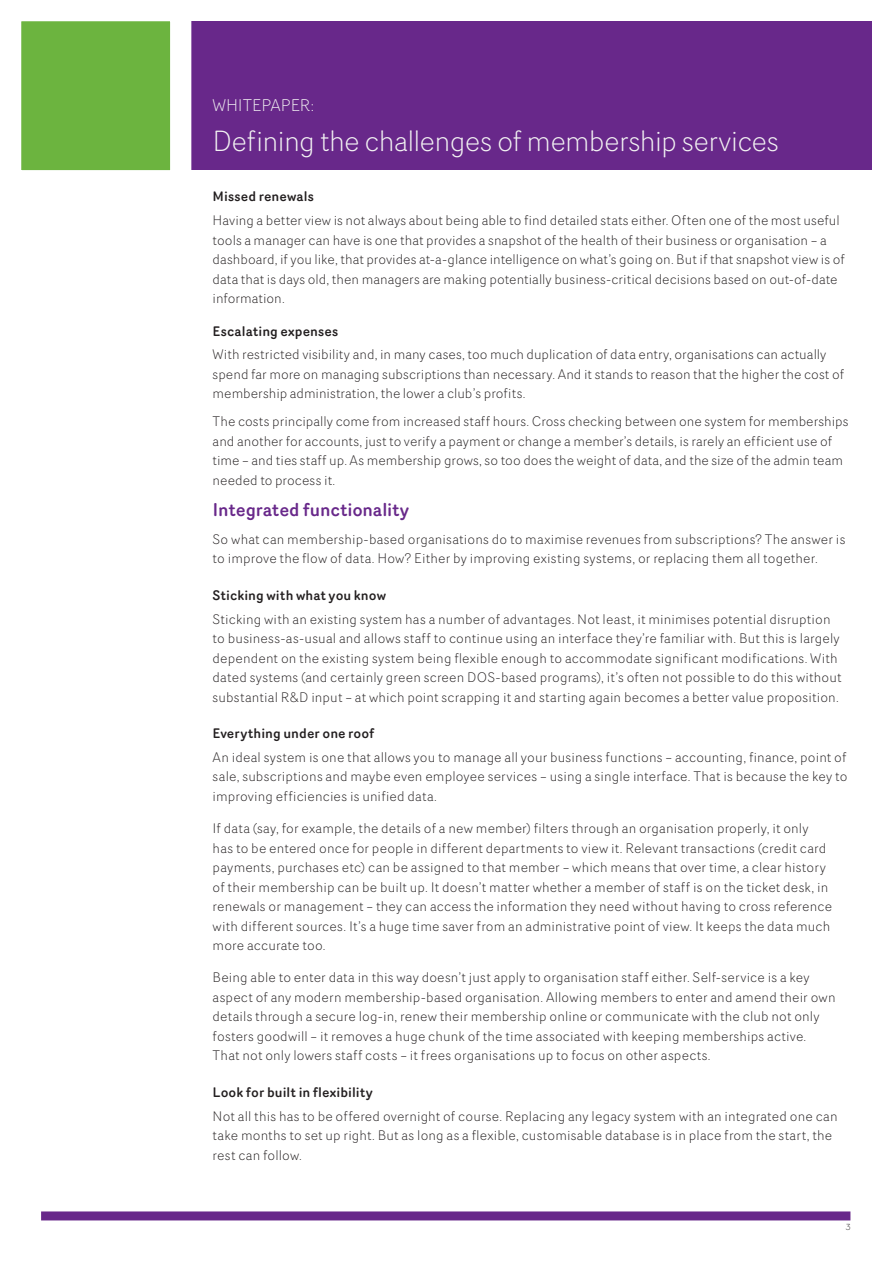
<style>
.page{position:relative;width:893px;height:1263px;background:#fff}
.page>*{position:absolute;margin:0;border:0;box-sizing:border-box;transform-origin:0 0}
.t1{font:300 28.5px "Router";letter-spacing:-.025em;color:#f3f3f3}
.Sub_HEading{font:500 18px "Router";letter-spacing:-.01em;color:#68288a}
.t2{font:300 16.5px "Router";letter-spacing:-.005em;color:#f3f3f3}
.BODY{font:300 13.5px/19.5px "Router";letter-spacing:.01em;color:#231f20}
.Sub_HEading-2{font:300 13.5px/19.5px "Router";color:#231f20}
.Sub_Heading_2{font:500 13.5px "Router";letter-spacing:.005em;color:#231f20}
.t3{font:300 9px "Router";color:#231f20}
</style>
<div class="page">
<div style="left:41px;top:1211px;width:809px;height:9px;background:#68288a"></div>
<div style="left:21px;top:21px;width:851px;height:149px;background:#68288a"></div>
<div style="left:11px;top:11px;width:170px;height:170px;background:#6cb43f"></div>
<div style="left:0;top:0;width:191px;height:191px;border:21px solid #fff"></div>
<p class="t2" style="left:212px;top:93px;width:103px">WHITEPAPER:</p>
<h1 class="t1" style="left:212px;top:121px;width:568px">Defining the challenges of membership services</h1>
<p class="Sub_Heading_2" style="left:213px;top:186px;width:103px">Missed renewals</p>
<p class="Sub_HEading-2" style="left:213px;top:210px;width:634px">Having a better view is not always about being able to find detailed stats either. Often one of the most useful tools a manager can have is one that provides a snapshot of the health of their business or organisation – a dashboard, if you like, that provides at-a-glance intelligence on what’s going on. But if that snapshot view is of data that is days old, then managers are making potentially business-critical decisions based on out-of-date information.</p>
<p class="Sub_Heading_2" style="left:213px;top:320px;width:127px">Escalating expenses</p>
<p class="Sub_HEading-2" style="left:213px;top:344px;width:633px">With restricted visibility and, in many cases, too much duplication of data entry, organisations can actually spend far more on managing subscriptions than necessary. And it stands to reason that the higher the cost of membership administration, the lower a club’s profits.</p>
<p class="Sub_HEading-2" style="left:213px;top:411px;width:637px">The costs principally come from increased staff hours. Cross checking between one system for memberships and another for accounts, just to verify a payment or change a member’s details, is rarely an efficient use of time – and ties staff up. As membership grows, so too does the weight of data, and the size of the admin team needed to process it.</p>
<p class="Sub_HEading" style="left:213px;top:496px;width:198px">Integrated functionality</p>
<p class="BODY" style="left:213px;top:529px;width:634px">So what can membership-based organisations do to maximise revenues from subscriptions? The answer is to improve the flow of data. How? Either by improving existing systems, or replacing them all together.</p>
<p class="Sub_Heading_2" style="left:213px;top:585px;width:175px">Sticking with what you know</p>
<p class="BODY" style="left:213px;top:609px;width:631px">Sticking with an existing system has a number of advantages. Not least, it minimises potential disruption to business-as-usual and allows staff to continue using an interface they’re familiar with. But this is largely dependent on the existing system being flexible enough to accommodate significant modifications. With dated systems (and certainly green screen DOS-based programs), it’s often not possible to do this without substantial R&amp;D input – at which point scrapping it and starting again becomes a better value proposition.</p>
<p class="Sub_Heading_2" style="left:213px;top:723px;width:164px">Everything under one roof</p>
<p class="BODY" style="left:213px;top:747px;width:636px;text-align:justify">An ideal system is one that allows you to manage all your business functions – accounting, finance, point of sale, subscriptions and maybe even employee services – using a single interface. That is because the key to improving efficiencies is unified data.</p>
<p class="BODY" style="left:213px;top:818px;width:621px">If data (say, for example, the details of a new member) filters through an organisation properly, it only has to be entered once for people in different departments to view it. Relevant transactions (credit card payments, purchases etc) can be assigned to that member – which means that over time, a clear history of their membership can be built up. It doesn’t matter whether a member of staff is on the ticket desk, in renewals or management – they can access the information they need without having to cross reference with different sources. It’s a huge time saver from an administrative point of view. It keeps the data much more accurate too.</p>
<p class="BODY" style="left:213px;top:967px;width:624px">Being able to enter data in this way doesn’t just apply to organisation staff either. Self-service is a key aspect of any modern membership-based organisation. Allowing members to enter and amend their own details through a secure log-in, renew their membership online or communicate with the club not only fosters goodwill – it removes a huge chunk of the time associated with keeping memberships active.<br>That not only lowers staff costs – it frees organisations up to focus on other aspects.</p>
<p class="Sub_Heading_2" style="left:213px;top:1082px;width:162px">Look for built in flexibility</p>
<p class="BODY" style="left:213px;top:1106px;width:626px">Not all this has to be offered overnight of course. Replacing any legacy system with an integrated one can take months to set up right. But as long as a flexible, customisable database is in place from the start, the rest can follow.</p>
<p class="t3" style="left:846px;top:1220px;width:6px">3</p>
</div>
